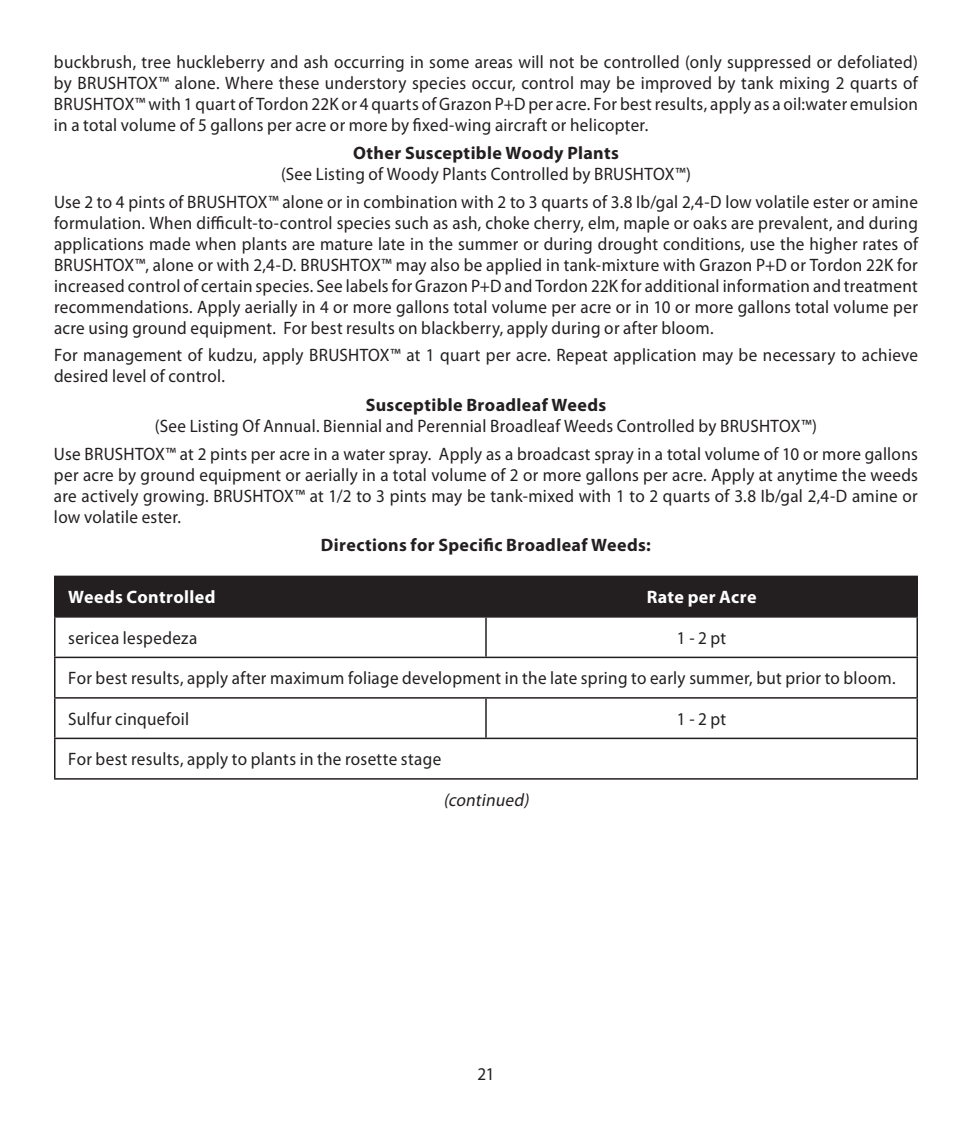
<style>
.page{position:relative;width:972px;height:1134px;background:#fff}
.page>*{position:absolute;margin:0;border:0;box-sizing:border-box;transform-origin:0 0}
.t1{font:18px/21px "Myriad Pro";letter-spacing:.015em;color:#231f20;text-align:justify;scale:.95 1}
.t2{font:700 18px "Myriad Pro";letter-spacing:.02em;color:#231f20}
.t3{font:700 18px "Myriad Pro";letter-spacing:.02em;color:#fff}
.t4{font:italic 18px "Myriad Pro";color:#231f20;scale:.95 1}
</style>
<div class="page">
<div style="left:56px;top:577px;width:860px;height:39px;background:#231f20"></div>
<hr style="left:485px;top:577px;width:2px;height:39px;background:#231f20">
<hr style="left:485px;top:618px;width:2px;height:39px;background:#231f20">
<hr style="left:485px;top:699px;width:2px;height:39px;background:#231f20">
<hr style="left:54px;top:618px;width:2px;height:39px;background:#231f20">
<hr style="left:916px;top:618px;width:2px;height:39px;background:#231f20">
<hr style="left:54px;top:699px;width:2px;height:39px;background:#231f20">
<hr style="left:916px;top:699px;width:2px;height:39px;background:#231f20">
<hr style="left:54px;top:657px;width:432px;height:1px;background:#231f20">
<hr style="left:54px;top:658px;width:2px;height:39px;background:#231f20">
<hr style="left:486px;top:657px;width:432px;height:1px;background:#231f20">
<hr style="left:916px;top:658px;width:2px;height:39px;background:#231f20">
<hr style="left:54px;top:697px;width:432px;height:2px;background:#231f20">
<hr style="left:486px;top:697px;width:432px;height:2px;background:#231f20">
<hr style="left:54px;top:738px;width:432px;height:1px;background:#231f20">
<hr style="left:54px;top:739px;width:2px;height:39px;background:#231f20">
<hr style="left:486px;top:738px;width:432px;height:1px;background:#231f20">
<hr style="left:916px;top:739px;width:2px;height:39px;background:#231f20">
<hr style="left:54px;top:778px;width:432px;height:2px;background:#231f20">
<hr style="left:486px;top:778px;width:432px;height:2px;background:#231f20">
<hr style="left:54px;top:576px;width:432px;height:1px;background:#231f20">
<hr style="left:54px;top:577px;width:2px;height:39px;background:#231f20">
<hr style="left:486px;top:576px;width:432px;height:1px;background:#231f20">
<hr style="left:916px;top:577px;width:2px;height:39px;background:#231f20">
<hr style="left:54px;top:616px;width:432px;height:2px;background:#231f20">
<hr style="left:486px;top:616px;width:432px;height:2px;background:#231f20">
<p class="t1" style="left:54px;top:51px;width:911px">buckbrush, tree huckleberry and ash occurring in some areas will not be controlled (only suppressed or defoliated) by BRUSHTOX™ alone. Where these understory species occur, control may be improved by tank mixing 2 quarts of BRUSHTOX™ with 1 quart of Tordon 22K or 4 quarts of Grazon P+D per acre. For best results, apply as a oil:water emulsion in a total volume of 5 gallons per acre or more by fixed-wing aircraft or helicopter.</p>
<p class="t2" style="left:353px;top:141px;width:267px">Other Susceptible Woody Plants</p>
<p class="t1" style="left:54px;top:160px;width:911px;line-height:27.6px;text-align:center">(See Listing of Woody Plants Controlled by BRUSHTOX™)<br>Use 2 to 4 pints of BRUSHTOX™ alone or in combination with 2 to 3 quarts of 3.8 Ib/gal 2,4-D low volatile ester or amine</p>
<p class="t1" style="left:54px;top:212px;width:911px">formulation. When difficult-to-control species such as ash, choke cherry, elm, maple or oaks are prevalent, and during applications made when plants are mature late in the summer or during drought conditions, use the higher rates of BRUSHTOX™, alone or with 2,4-D. BRUSHTOX™ may also be applied in tank-mixture with Grazon P+D or Tordon 22K for increased control of certain species. See labels for Grazon P+D and Tordon 22K for additional information and treatment recommendations. Apply aerially in 4 or more gallons total volume per acre or in 10 or more gallons total volume per acre using ground equipment. For best results on blackberry, apply during or after bloom.</p>
<p class="t1" style="left:54px;top:344px;width:911px">For management of kudzu, apply BRUSHTOX™ at 1 quart per acre. Repeat application may be necessary to achieve desired level of control.</p>
<p class="t2" style="left:366px;top:393px;width:242px">Susceptible Broadleaf Weeds</p>
<p class="t1" style="left:54px;top:412px;width:911px;line-height:27.6px;text-align:center">(See Listing Of Annual. Biennial and Perennial Broadleaf Weeds Controlled by BRUSHTOX™)<br>Use BRUSHTOX™ at 2 pints per acre in a water spray. Apply as a broadcast spray in a total volume of 10 or more gallons</p>
<p class="t1" style="left:54px;top:464px;width:911px">per acre by ground equipment or aerially in a total volume of 2 or more gallons per acre. Apply at anytime the weeds are actively growing. BRUSHTOX™ at 1/2 to 3 pints may be tank-mixed with 1 to 2 quarts of 3.8 Ib/gal 2,4-D amine or low volatile ester.</p>
<p class="t2" style="left:321px;top:534px;width:332px">Directions for Specific Broadleaf Weeds:</p>
<p class="t3" style="left:68px;top:586px;width:149px">Weeds Controlled</p>
<p class="t3" style="left:647px;top:586px;width:111px">Rate per Acre</p>
<p class="t1" style="left:68px;top:627px;width:137px">sericea lespedeza</p>
<p class="t1" style="left:677px;top:627px;width:53px">1 - 2 pt</p>
<p class="t1" style="left:68px;top:668px;width:873px">For best results, apply after maximum foliage development in the late spring to early summer, but prior to bloom.</p>
<p class="t1" style="left:68px;top:708px;width:129px">Sulfur cinquefoil</p>
<p class="t1" style="left:677px;top:708px;width:53px">1 - 2 pt</p>
<p class="t1" style="left:68px;top:749px;width:394px">For best results, apply to plants in the rosette stage</p>
<p class="t4" style="left:443px;top:789px;width:95px">(continued)</p>
<p class="t1" style="left:477px;top:1063px;width:19px">21</p>
</div>
